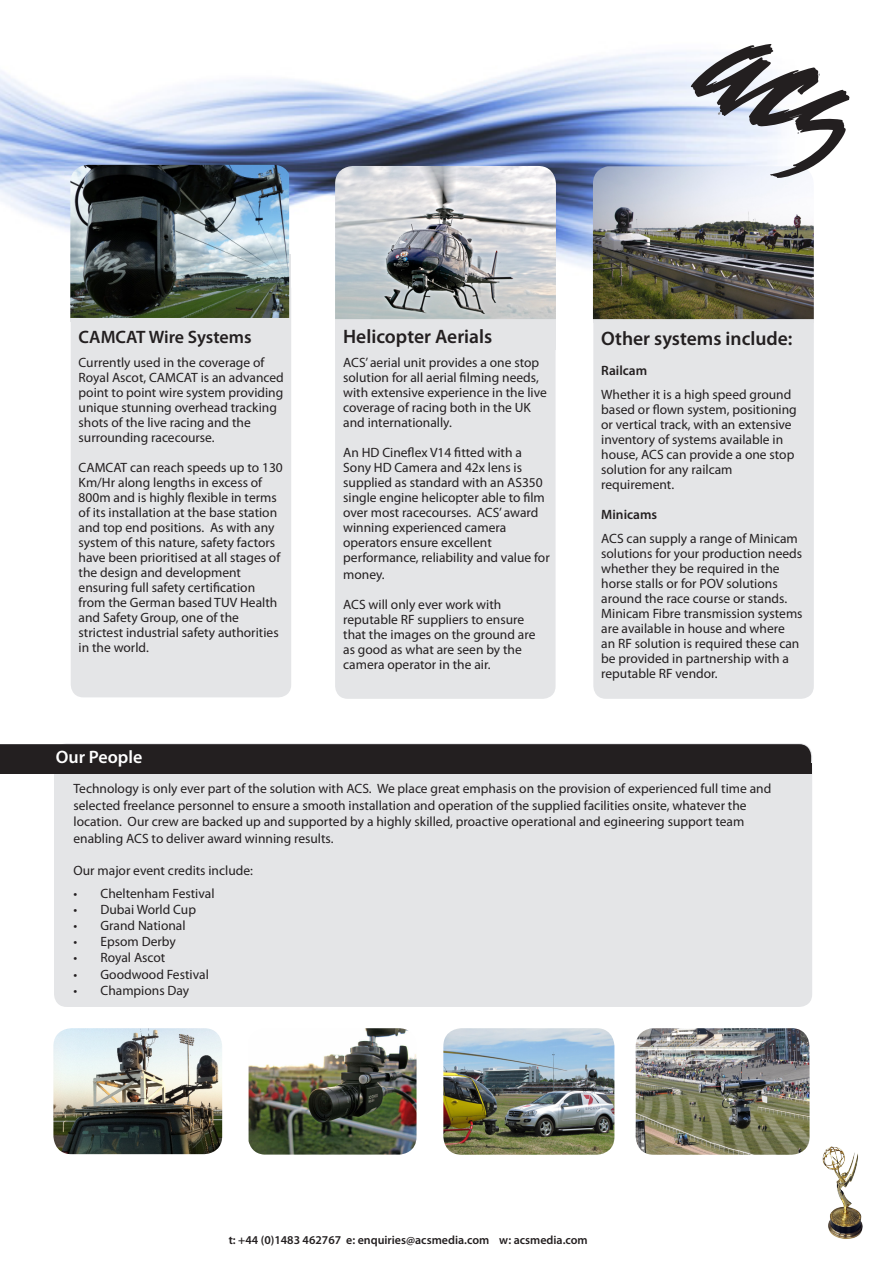
<style>
.page{position:relative;width:893px;height:1263px;background:#fff}
.page>*{position:absolute;margin:0;border:0;box-sizing:border-box;transform-origin:0 0}
.t1{font:600 19.5px "Myriad Pro";color:#231f20}
.t2{font:600 18px "Myriad Pro";color:#231f20}
.t3{font:600 18px "Myriad Pro";color:#fff}
.t4{font:13.5px/15px "Myriad Pro";color:#231f20}
.t5{font:600 13.5px "Myriad Pro";color:#231f20}
.t6{font:600 12px "Myriad Pro";color:#231f20}
</style>
<div class="page">
<div style="left:54px;top:757px;width:758px;height:250px;background:#e4e5e7;border-radius:13px"></div>
<div style="left:54px;top:743px;width:758px;height:40px;background:#e4e5e7;border-radius:13px"></div>
<img style="left:0;top:52px;width:690px;height:219px">
<div style="left:593px;top:277px;width:221px;height:422px;background:#e4e5e7;border-radius:13px"></div>
<div style="left:593px;top:255px;width:221px;height:68px;background:linear-gradient(to right,#dcdddc,#dbdcdd)"></div>
<img style="left:593px;top:166px;width:221px;height:153px">
<div style="left:71px;top:276px;width:220px;height:421px;background:#e4e5e7;border-radius:13px"></div>
<div style="left:71px;top:254px;width:220px;height:67px;background:#e4e5e7"></div>
<img style="left:70px;top:165px;width:219px;height:153px">
<div style="left:335px;top:307px;width:221px;height:392px;background:#e4e5e7;border-radius:13px"></div>
<img style="left:335px;top:166px;width:221px;height:153px">
<svg style="left:690px;top:44px;width:160px;height:134px"></svg>
<img style="left:822px;top:1146px;width:41px;height:93px">
<img style="left:53px;top:1028px;width:169px;height:126px">
<img style="left:249px;top:1028px;width:168px;height:126px">
<img style="left:636px;top:1028px;width:173px;height:127px">
<div style="left:0;top:744px;width:811px;height:19px;background:#231f20"></div>
<div style="left:0;top:763px;width:811px;height:11px;background:#231f20"></div>
<img style="left:443px;top:1028px;width:171px;height:127px">
<p class="t2" style="left:79px;top:325px;width:175px">CAMCAT Wire Systems</p>
<p class="t4" style="left:79px;top:354px;width:207px">Currently used in the coverage of Royal Ascot, CAMCAT is an advanced point to point wire system providing unique stunning overhead tracking shots of the live racing and the</p>
<p class="t4" style="left:79px;top:429px;width:138px">surrounding racecourse.</p>
<p class="t4" style="left:79px;top:459px;width:206px">CAMCAT can reach speeds up to 130<br>Km/Hr along lengths in excess of 800m and is highly flexible in terms of its installation at the base station and top end positions. As with any system of this nature, safety factors have been prioritised at all stages of the design and development</p>
<p class="t4" style="left:79px;top:579px;width:200px">ensuring full safety certification from the German based TUV Health and Safety Group, one of the</p>
<p class="t4" style="left:79px;top:624px;width:202px">strictest industrial safety authorities in the world.</p>
<p class="t1" style="left:343px;top:324px;width:151px">Helicopter Aerials</p>
<p class="t4" style="left:343px;top:355px;width:205px">ACS’ aerial unit provides a one stop solution for all aerial filming needs, with extensive experience in the live coverage of racing both in the UK and internationally.</p>
<p class="t4" style="left:343px;top:445px;width:203px">An HD Cineflex V14 fitted with a<br>Sony HD Camera and 42x lens is supplied as standard with an AS350 single engine helicopter able to film over most racecourses. ACS’ award winning experienced camera</p>
<p class="t4" style="left:343px;top:535px;width:150px">operators ensure excellent</p>
<p class="t4" style="left:343px;top:550px;width:208px;line-height:16.2px">performance, reliability and value for money.</p>
<p class="t4" style="left:343px;top:596px;width:160px">ACS will only ever work with</p>
<p class="t4" style="left:343px;top:611px;width:194px">reputable RF suppliers to ensure that the images on the ground are as good as what are seen by the camera operator in the air.</p>
<p class="t1" style="left:601px;top:326px;width:193px">Other systems include:</p>
<p class="t5" style="left:601px;top:362px;width:47px">Railcam</p>
<p class="t4" style="left:601px;top:387px;width:197px">Whether it is a high speed ground based or flown system, positioning or vertical track, with an extensive inventory of systems available in house, ACS can provide a one stop solution for any railcam</p>
<p class="t4" style="left:601px;top:477px;width:74px">requirement.</p>
<p class="t5" style="left:601px;top:506px;width:57px">Minicams</p>
<p class="t4" style="left:601px;top:531px;width:203px">ACS can supply a range of Minicam solutions for your production needs whether they be required in the horse stalls or for POV solutions around the race course or stands.<br>Minicam Fibre transmission systems are available in house and where<br>an RF solution is required these can be provided in partnership with a reputable RF vendor.</p>
<p class="t3" style="left:56px;top:746px;width:88px">Our People</p>
<p class="t4" style="left:74px;top:781px;width:699px">Technology is only ever part of the solution with ACS. We place great emphasis on the provision of experienced full time and</p>
<p class="t4" style="left:74px;top:798px;width:675px">selected freelance personnel to ensure a smooth installation and operation of the supplied facilities onsite, whatever the</p>
<p class="t4" style="left:74px;top:814px;width:672px">location. Our crew are backed up and supported by a highly skilled, proactive operational and egineering support team</p>
<p class="t4" style="left:74px;top:831px;width:262px">enabling ACS to deliver award winning results.</p>
<p class="t4" style="left:74px;top:863px;width:181px">Our major event credits include:</p>
<p class="t4" style="left:74px;top:885px;width:143px">• Cheltenham Festival</p>
<p class="t4" style="left:74px;top:901px;width:124px">• Dubai World Cup</p>
<p class="t4" style="left:74px;top:918px;width:114px">• Grand National</p>
<p class="t4" style="left:74px;top:934px;width:104px">• Epsom Derby</p>
<p class="t4" style="left:74px;top:950px;width:93px">• Royal Ascot</p>
<p class="t4" style="left:74px;top:966px;width:137px">• Goodwood Festival</p>
<p class="t4" style="left:74px;top:982px;width:117px">• Champions Day</p>
<p class="t6" style="left:229px;top:1232px;width:361px">t: +44 (0)1483 462767 e: enquiries@acsmedia.com w: acsmedia.com</p>
</div>
